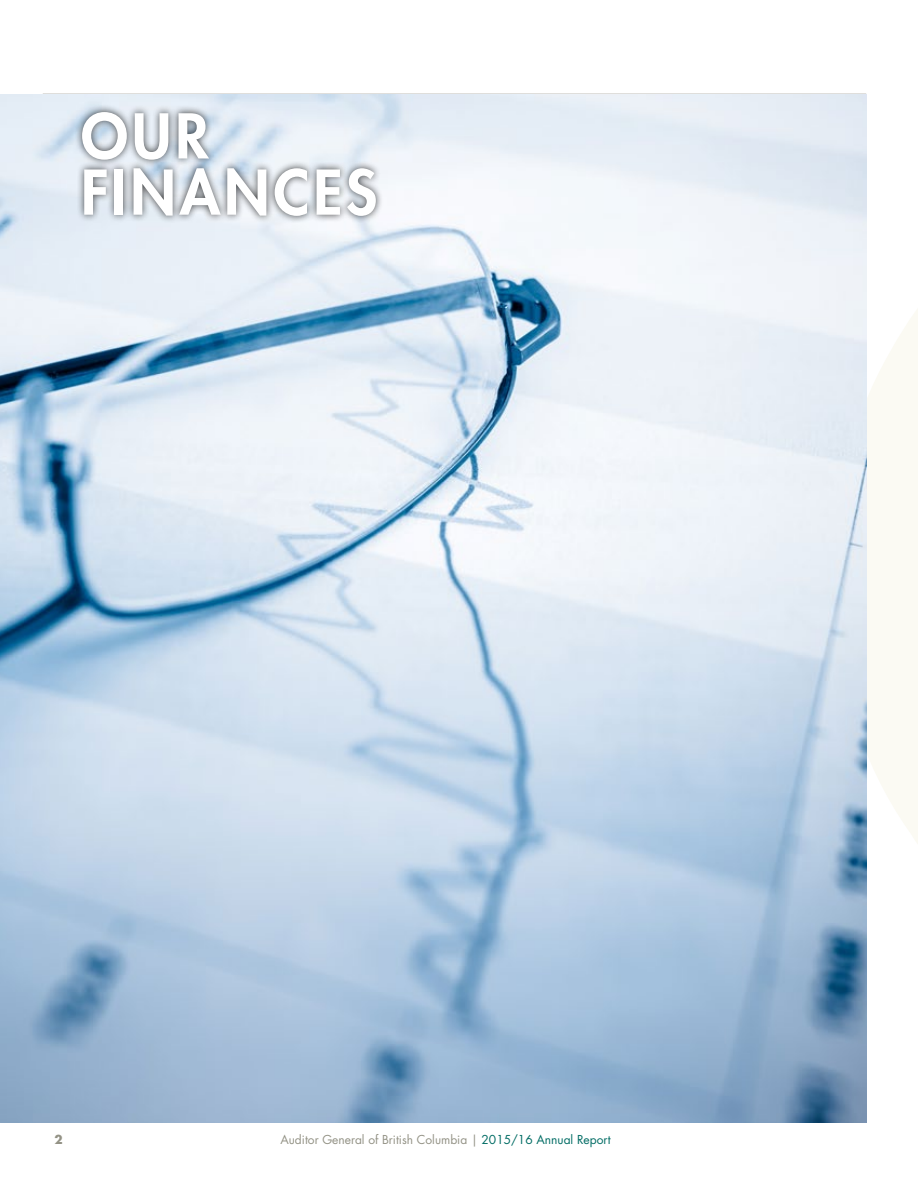
<style>
.page{position:relative;width:918px;height:1188px;background:#fff}
.page>*{position:absolute;margin:0;border:0;box-sizing:border-box;transform-origin:0 0}
.t1{font:800 60px/56.2px "Futura";letter-spacing:.065em;color:#fff}
.t2{font:12px "Futura";color:#939285}
.t3{font:700 12px "Futura";color:#939285}
.s1{color:#006c64}
</style>
<div class="page">
<hr style="left:43px;top:94px;width:823px;height:1px;background:#939285">
<svg style="left:866px;top:127px;width:52px;height:725px;fill:#fbfaf3"></svg>
<img style="left:0;top:95px;width:866px;height:1028px">
<div style="left:74px;top:104px;width:310px;height:120px;background:#000;opacity:.75"></div>
<h1 class="t1" style="left:81px;top:108px;width:298px">OUR<br>FINANCES</h1>
<p class="t3" style="left:55px;top:1132px;width:10px">2</p>
<p class="t2" style="left:280px;top:1132px;width:332px">Auditor General of British Columbia | <span class="s1">2015/16 Annual Report</span></p>
</div>
